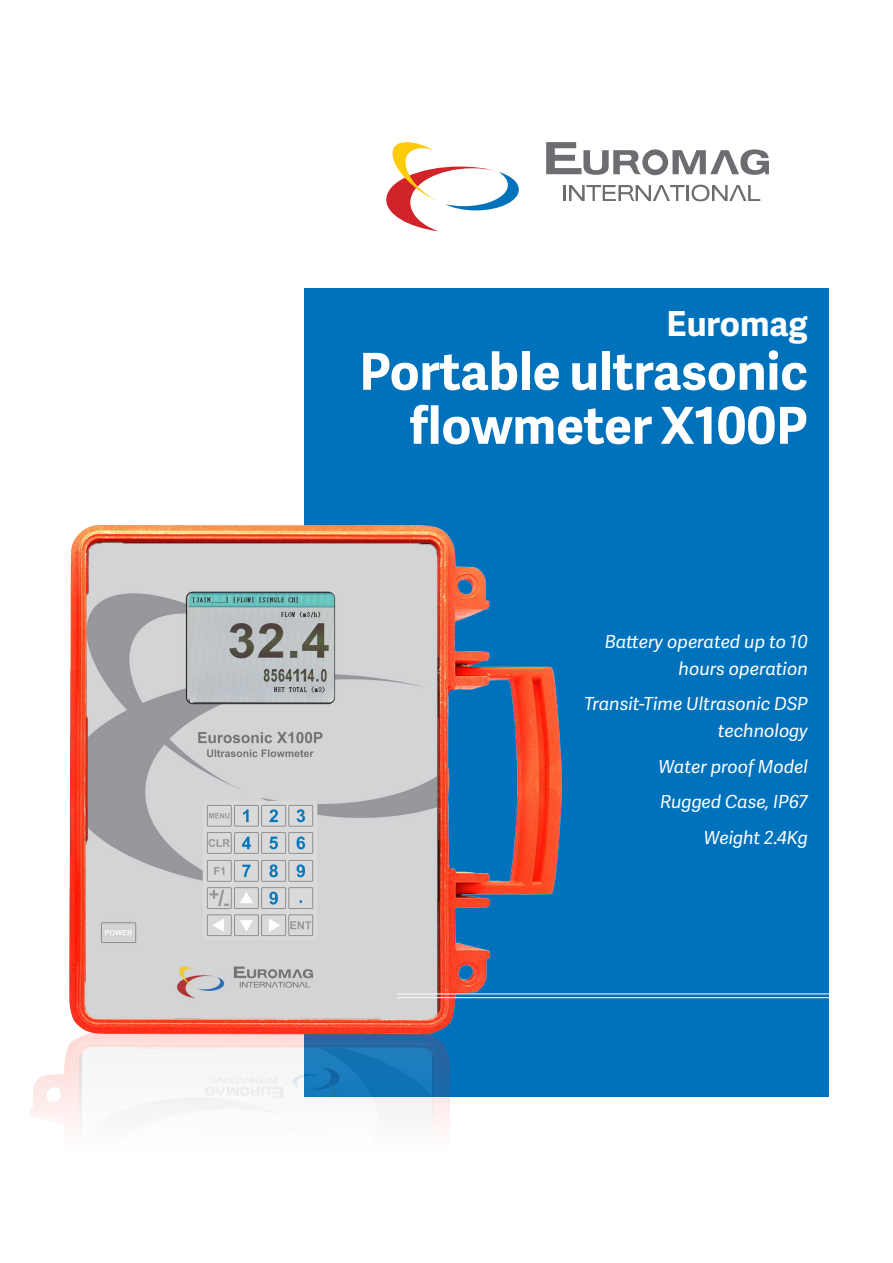
<style>
.page{position:relative;width:893px;height:1263px;background:#fff}
.page>*{position:absolute;margin:0;border:0;box-sizing:border-box;transform-origin:0 0}
.t1{font:700 51px/54px "Adelle Sans";color:#fff;text-align:right}
.t2{font:700 34.5px "Adelle Sans";color:#fff}
.t3{font:italic 18px/27px "Adelle Sans";color:#fff;text-align:right}
</style>
<div class="page">
<div style="left:305px;top:288px;width:524px;height:809px;background:#0072bc"></div>
<img style="left:30px;top:513px;width:553px;height:614px">
<svg style="left:386px;top:142px;width:133px;height:89px"></svg>
<svg style="left:546px;top:142px;width:223px;height:33px"></svg>
<svg style="left:692px;top:185px;width:68px;height:16px"></svg>
<hr style="left:686px;top:185px;width:3px;height:16px;background:#6c6d70">
<svg style="left:563px;top:185px;width:121px;height:16px"></svg>
<hr style="left:397px;top:993px;width:496px;height:1px;background:#fff">
<hr style="left:397px;top:997px;width:496px;height:1px;background:#fff">
<p class="t2" style="left:667px;top:298px;width:143px">Euromag</p>
<p class="t1" style="left:359px;top:342px;width:450px">Portable ultrasonic flowmeter X100P</p>
<p class="t3" style="left:605px;top:627px;width:205px">Battery operated up to 10 hours operation</p>
<p class="t3" style="left:584px;top:690px;width:225px">Transit-Time Ultrasonic DSP technology</p>
<p class="t3" style="left:659px;top:752px;width:151px">Water proof Model</p>
<p class="t3" style="left:660px;top:788px;width:149px">Rugged Case, IP67</p>
<p class="t3" style="left:704px;top:823px;width:105px">Weight 2.4Kg</p>
</div>
